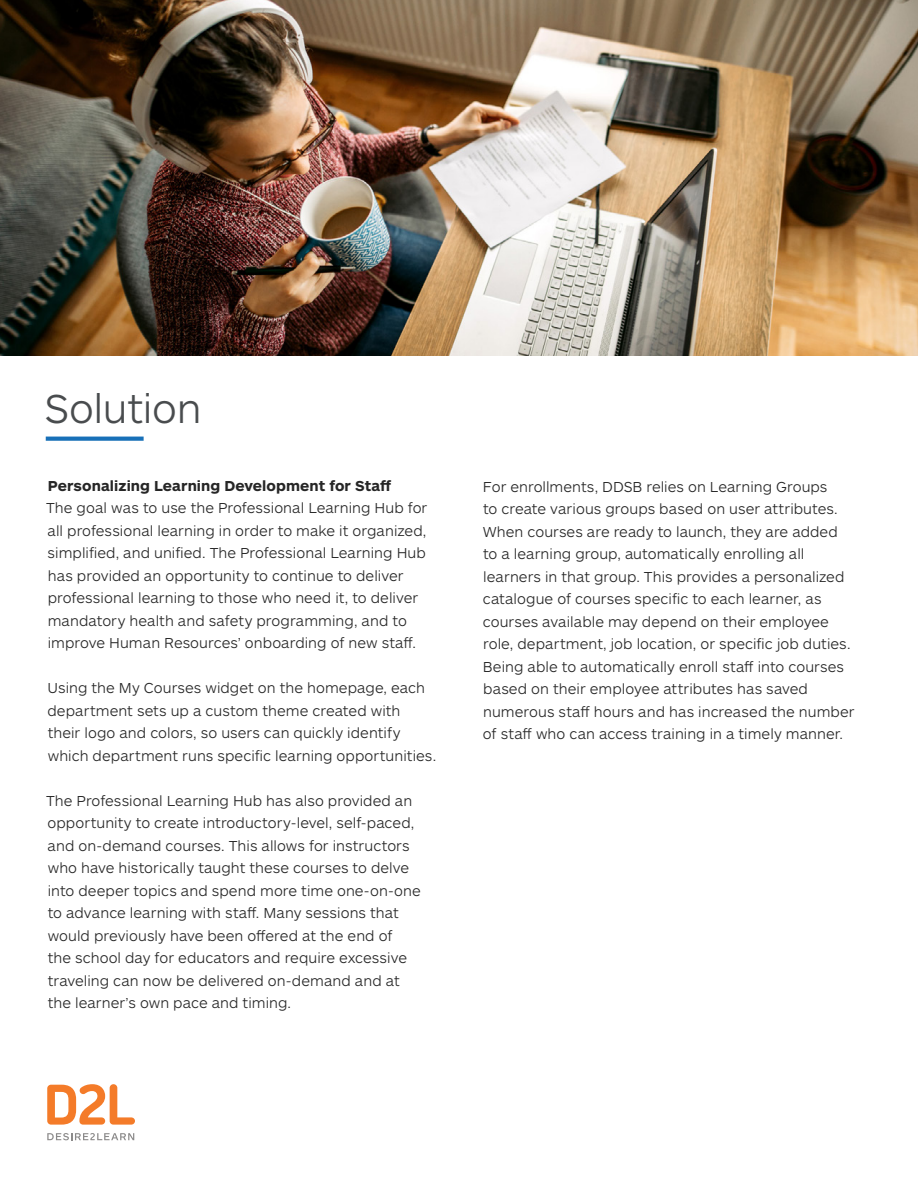
<style>
.page{position:relative;width:918px;height:1188px;background:#fff}
.page>*{position:absolute;margin:0;border:0;box-sizing:border-box;transform-origin:0 0}
.t1{font:300 42px "ARS Maquette";letter-spacing:-.01em;color:#494c4e}
.t2{font:300 15px/22.5px "ARS Maquette";letter-spacing:.005em;color:#262626}
.t3{font:700 15px "ARS Maquette";letter-spacing:.005em;color:#262626}
</style>
<div class="page">
<svg style="left:47px;top:1084px;width:88px;height:41px"></svg>
<svg style="left:47px;top:1133px;width:87px;height:7px"></svg>
<svg style="left:46px;top:437px;width:98px;height:4px"></svg>
<img style="left:0;top:0;width:918px;height:356px">
<h1 class="t1" style="left:45px;top:382px;width:158px">Solution</h1>
<p class="t3" style="left:48px;top:476px;width:345px">Personalizing Learning Development for Staff</p>
<p class="t2" style="left:46px;top:496px;width:383px">The goal was to use the Professional Learning Hub for all professional learning in order to make it organized, simplified, and unified. The Professional Learning Hub has provided an opportunity to continue to deliver professional learning to those who need it, to deliver mandatory health and safety programming, and to improve Human Resources’ onboarding of new staff.</p>
<p class="t2" style="left:47px;top:676px;width:390px">Using the My Courses widget on the homepage, each department sets up a custom theme created with their logo and colors, so users can quickly identify which department runs specific learning opportunities.</p>
<p class="t2" style="left:46px;top:788px;width:376px">The Professional Learning Hub has also provided an opportunity to create introductory-level, self-paced, and on-demand courses. This allows for instructors who have historically taught these courses to delve into deeper topics and spend more time one-on-one to advance learning with staff. Many sessions that would previously have been offered at the end of<br>the school day for educators and require excessive traveling can now be delivered on-demand and at the learner’s own pace and timing.</p>
<p class="t2" style="left:483px;top:475px;width:373px">For enrollments, DDSB relies on Learning Groups<br>to create various groups based on user attributes.<br>When courses are ready to launch, they are added to a learning group, automatically enrolling all learners in that group. This provides a personalized catalogue of courses specific to each learner, as courses available may depend on their employee role, department, job location, or specific job duties.<br>Being able to automatically enroll staff into courses based on their employee attributes has saved numerous staff hours and has increased the number of staff who can access training in a timely manner.</p>
</div>
